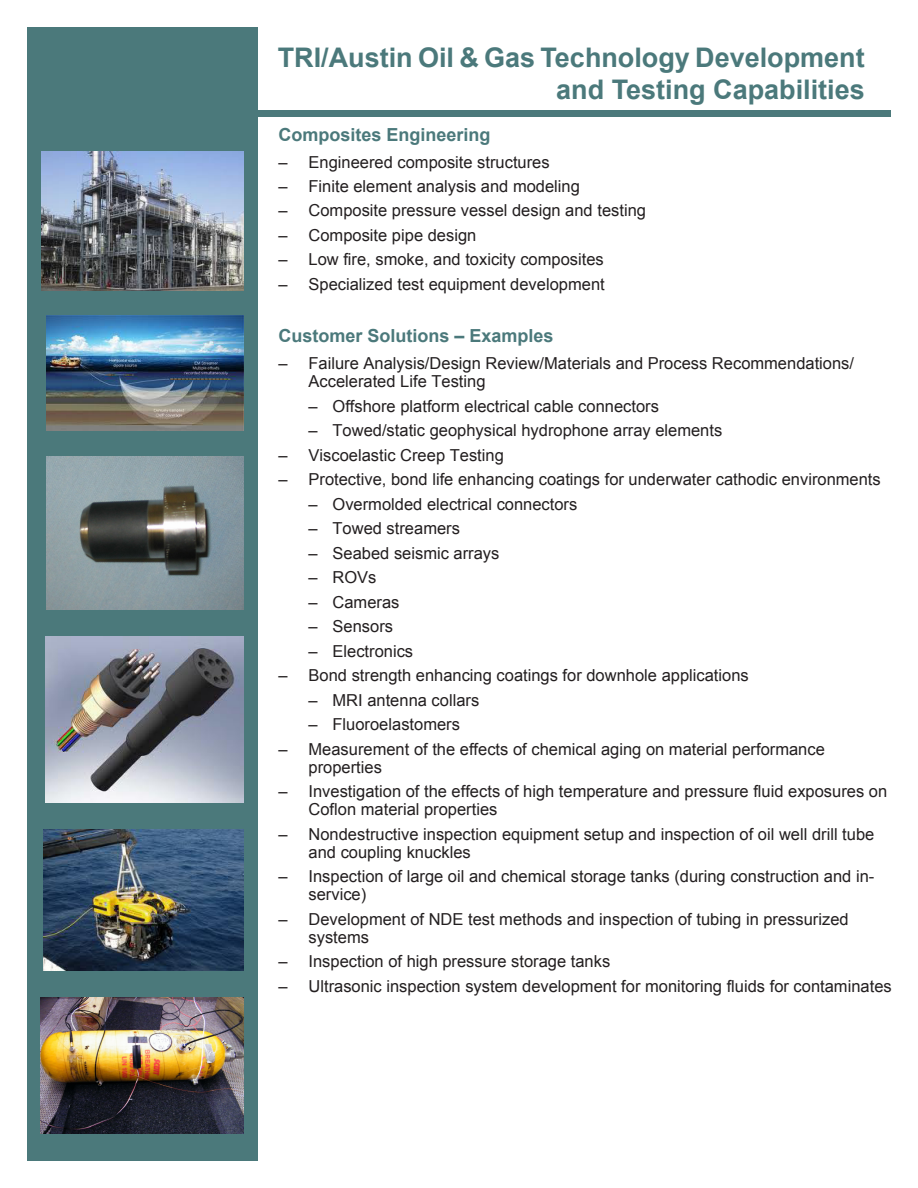
<style>
.page{position:relative;width:918px;height:1188px;background:#fff}
.page>*{position:absolute;margin:0;border:0;box-sizing:border-box;transform-origin:0 0}
.DS_Title{font:700 27px/32.4px "Arial";color:#4b797b;text-align:right}
.DS_Paragraph{font:700 18px "Arial";color:#4b797b}
.DS_Paragraph-2{font:16.5px/18px "Arial";color:#231f20}
</style>
<div class="page">
<div style="left:27px;top:27px;width:230px;height:1134px;background:#4b797b"></div>
<img style="left:46px;top:636px;width:198px;height:167px">
<img style="left:46px;top:315px;width:198px;height:115px">
<img style="left:40px;top:998px;width:204px;height:135px">
<img style="left:46px;top:457px;width:198px;height:152px">
<img style="left:43px;top:830px;width:201px;height:140px">
<div style="left:245px;top:111px;width:645px;height:6px;background:#4b797b"></div>
<img style="left:41px;top:151px;width:203px;height:139px">
<p class="DS_Title" style="left:278px;top:42px;width:589px">TRI/Austin Oil &amp; Gas Technology Development and Testing Capabilities</p>
<p class="DS_Paragraph" style="left:279px;top:122px;width:214px">Composites Engineering</p>
<p class="DS_Paragraph-2" style="left:279px;top:153px;width:273px">– Engineered composite structures</p>
<p class="DS_Paragraph-2" style="left:279px;top:177px;width:303px">– Finite element analysis and modeling</p>
<p class="DS_Paragraph-2" style="left:279px;top:202px;width:369px">– Composite pressure vessel design and testing</p>
<p class="DS_Paragraph-2" style="left:279px;top:226px;width:199px">– Composite pipe design</p>
<p class="DS_Paragraph-2" style="left:279px;top:251px;width:327px">– Low fire, smoke, and toxicity composites</p>
<p class="DS_Paragraph-2" style="left:279px;top:275px;width:328px">– Specialized test equipment development</p>
<p class="DS_Paragraph" style="left:279px;top:324px;width:277px">Customer Solutions – Examples</p>
<p class="DS_Paragraph-2" style="left:309px;top:355px;width:547px;text-indent:-30px">– Failure Analysis/Design Review/Materials and Process Recommendations/<br>Accelerated Life Testing</p>
<p class="DS_Paragraph-2" style="left:309px;top:397px;width:352px">– Offshore platform electrical cable connectors</p>
<p class="DS_Paragraph-2" style="left:309px;top:422px;width:415px">– Towed/static geophysical hydrophone array elements</p>
<p class="DS_Paragraph-2" style="left:279px;top:446px;width:227px">– Viscoelastic Creep Testing</p>
<p class="DS_Paragraph-2" style="left:279px;top:471px;width:604px">– Protective, bond life enhancing coatings for underwater cathodic environments</p>
<p class="DS_Paragraph-2" style="left:309px;top:495px;width:270px">– Overmolded electrical connectors</p>
<p class="DS_Paragraph-2" style="left:309px;top:520px;width:153px">– Towed streamers</p>
<p class="DS_Paragraph-2" style="left:309px;top:544px;width:192px">– Seabed seismic arrays</p>
<p class="DS_Paragraph-2" style="left:309px;top:569px;width:70px">– ROVs</p>
<p class="DS_Paragraph-2" style="left:309px;top:593px;width:92px">– Cameras</p>
<p class="DS_Paragraph-2" style="left:309px;top:618px;width:86px">– Sensors</p>
<p class="DS_Paragraph-2" style="left:309px;top:642px;width:106px">– Electronics</p>
<p class="DS_Paragraph-2" style="left:279px;top:667px;width:472px">– Bond strength enhancing coatings for downhole applications</p>
<p class="DS_Paragraph-2" style="left:309px;top:691px;width:172px">– MRI antenna collars</p>
<p class="DS_Paragraph-2" style="left:309px;top:716px;width:153px">– Fluoroelastomers</p>
<p class="DS_Paragraph-2" style="left:309px;top:740px;width:518px;text-indent:-30px">– Measurement of the effects of chemical aging on material performance properties</p>
<p class="DS_Paragraph-2" style="left:309px;top:783px;width:580px;text-indent:-30px">– Investigation of the effects of high temperature and pressure fluid exposures on<br>Coflon material properties</p>
<p class="DS_Paragraph-2" style="left:309px;top:825px;width:567px;text-indent:-30px">– Nondestructive inspection equipment setup and inspection of oil well drill tube and coupling knuckles</p>
<p class="DS_Paragraph-2" style="left:309px;top:867px;width:567px;text-indent:-30px">– Inspection of large oil and chemical storage tanks (during construction and in&shy;service)</p>
<p class="DS_Paragraph-2" style="left:309px;top:910px;width:542px;text-indent:-30px">– Development of NDE test methods and inspection of tubing in pressurized systems</p>
<p class="DS_Paragraph-2" style="left:279px;top:952px;width:333px">– Inspection of high pressure storage tanks</p>
<p class="DS_Paragraph-2" style="left:279px;top:977px;width:615px">– Ultrasonic inspection system development for monitoring fluids for contaminates</p>
</div>
